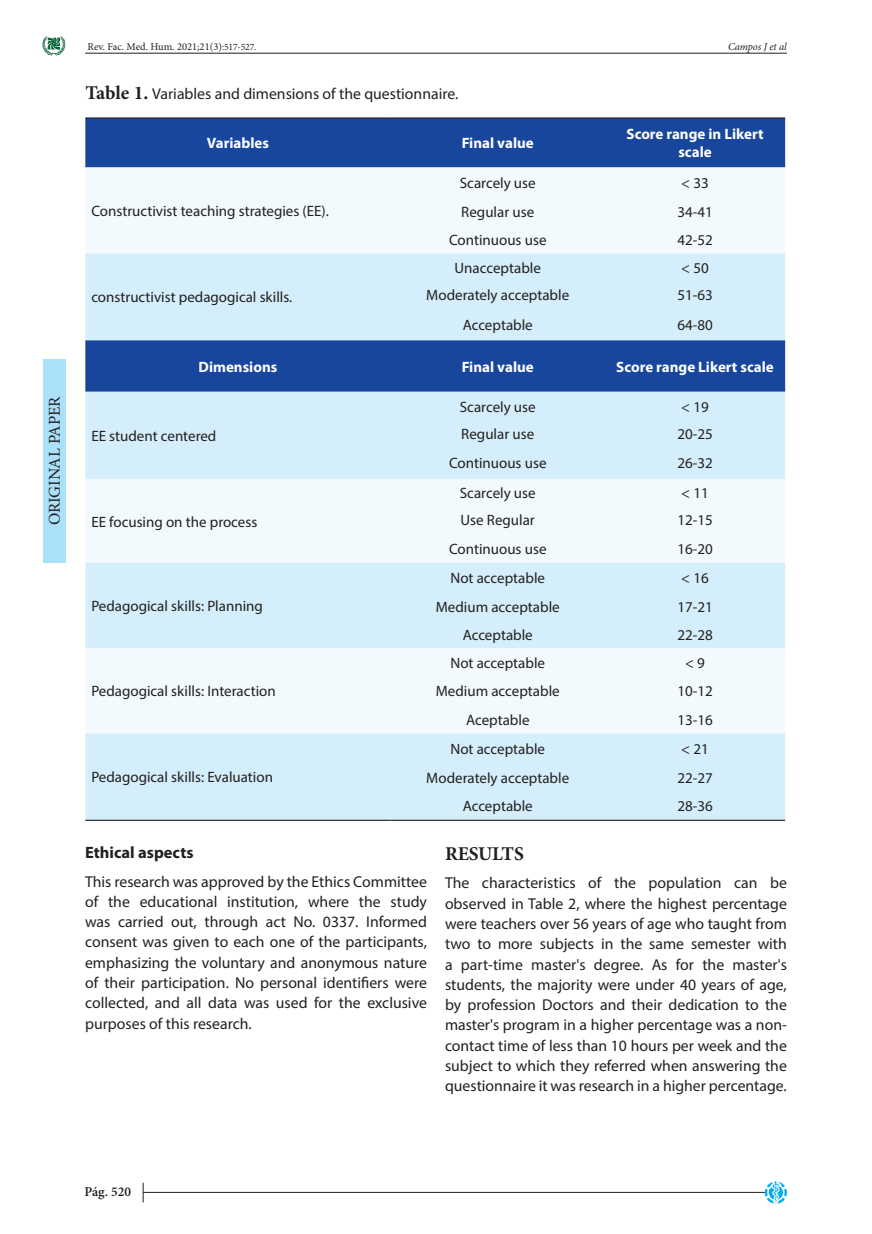
<style>
.page{position:relative;width:872px;height:1234px;background:#fff}
.page>*{position:absolute;margin:0;border:0;box-sizing:border-box;transform-origin:0 0}
.PARRAFO_OK{font:700 19.5px "Minion Pro";letter-spacing:-.01em;color:#231f20}
.PARRAFO_OK-2{font:700 16.5px "Myriad Pro";color:#231f20}
.t1{font:16.5px "Minion Pro";letter-spacing:-.005em;color:#231f20}
.PARRAFO_OK-3{font:15.75px/20.2px "Myriad Pro";color:#231f20;text-align:justify}
.PARRAFO_6_ABAJO{font:15.75px/20.2px "Myriad Pro";color:#231f20;text-align:justify}
.TEXTO_CUADRO{font:15px "Myriad Pro";color:#231f20}
.TITU_CUADRO{font:700 15px/18px "Myriad Pro";color:#fff;text-align:center}
.t2{font:600 13.5px "Minion Pro";color:#231f20}
.t3{font:10.5px "Minion Pro";color:#231f20}
.t4{font:italic 10.5px "Minion Pro";letter-spacing:-.005em;color:#231f20}
.s1{font-size:9.75px}
.s2{font-family:"Minion Pro";font-weight:700;font-size:19.5px}
</style>
<div class="page">
<hr style="left:85px;top:53px;width:702px;height:1px;background:#231f20">
<svg style="left:42px;top:36px;width:24px;height:20px"></svg>
<hr style="left:143px;top:1191px;width:622px;height:1px;background:#231f20">
<svg style="left:764px;top:1181px;width:23px;height:23px"></svg>
<svg style="left:143px;top:1182px;width:1px;height:19px"></svg>
<div style="left:43px;top:359px;width:22px;height:203px;background:#aae0f9"></div>
<div style="left:85px;top:118px;width:700px;height:49px;background:#18469d"></div>
<div style="left:85px;top:167px;width:700px;height:86px;background:#f2fafd"></div>
<svg style="left:85px;top:253px;width:700px;height:566px;fill:#d4effb"></svg>
<hr style="left:85px;top:117px;width:305px;height:1px;background:#231f20">
<hr style="left:390px;top:117px;width:215px;height:1px;background:#231f20">
<hr style="left:605px;top:117px;width:180px;height:1px;background:#231f20">
<hr style="left:85px;top:819px;width:305px;height:1px;background:#231f20">
<hr style="left:390px;top:819px;width:215px;height:1px;background:#231f20">
<hr style="left:605px;top:819px;width:180px;height:1px;background:#231f20">
<p class="t1" style="left:43px;top:525px;width:131px;rotate:-90deg">ORIGINAL PAPER</p>
<p class="t3" style="left:87px;top:40px;width:170px">Rev. Fac. Med. Hum. 2021;21(3)<span class="s1">:517-527.</span></p>
<p class="t4" style="left:728px;top:40px;width:60px">Campos J et al</p>
<p class="PARRAFO_OK-3" style="left:85px;top:84px;width:374px"><span class="s2">Table 1.</span> Variables and dimensions of the questionnaire.</p>
<p class="TITU_CUADRO" style="left:207px;top:134px;width:64px">Variables</p>
<p class="TITU_CUADRO" style="left:462px;top:134px;width:74px">Final value</p>
<p class="TITU_CUADRO" style="left:626px;top:125px;width:139px">Score range in Likert scale</p>
<p class="TEXTO_CUADRO" style="left:91px;top:202px;width:239px">Constructivist teaching strategies (EE).</p>
<p class="TEXTO_CUADRO" style="left:91px;top:288px;width:202px">constructivist pedagogical skills.</p>
<p class="TEXTO_CUADRO" style="left:460px;top:174px;width:77px">Scarcely use</p>
<p class="TEXTO_CUADRO" style="left:681px;top:174px;width:29px">&lt; 33</p>
<p class="TEXTO_CUADRO" style="left:461px;top:202px;width:74px">Regular use</p>
<p class="TEXTO_CUADRO" style="left:677px;top:202px;width:37px">34-41</p>
<p class="TEXTO_CUADRO" style="left:449px;top:231px;width:99px">Continuous use</p>
<p class="TEXTO_CUADRO" style="left:677px;top:231px;width:37px">42-52</p>
<p class="TEXTO_CUADRO" style="left:454px;top:258px;width:88px">Unacceptable</p>
<p class="TEXTO_CUADRO" style="left:681px;top:258px;width:29px">&lt; 50</p>
<p class="TEXTO_CUADRO" style="left:426px;top:286px;width:144px">Moderately acceptable</p>
<p class="TEXTO_CUADRO" style="left:677px;top:286px;width:37px">51-63</p>
<p class="TEXTO_CUADRO" style="left:463px;top:316px;width:72px">Acceptable</p>
<p class="TEXTO_CUADRO" style="left:677px;top:316px;width:37px">64-80</p>
<p class="TITU_CUADRO" style="left:198px;top:357px;width:80px">Dimensions</p>
<p class="TITU_CUADRO" style="left:462px;top:357px;width:74px">Final value</p>
<p class="TITU_CUADRO" style="left:616px;top:357px;width:159px">Score range Likert scale</p>
<p class="TEXTO_CUADRO" style="left:91px;top:426px;width:127px">EE student centered</p>
<p class="TEXTO_CUADRO" style="left:91px;top:512px;width:167px">EE focusing on the process</p>
<p class="TEXTO_CUADRO" style="left:91px;top:596px;width:173px">Pedagogical skills: Planning</p>
<p class="TEXTO_CUADRO" style="left:91px;top:682px;width:186px">Pedagogical skills: Interaction</p>
<p class="TEXTO_CUADRO" style="left:91px;top:768px;width:183px">Pedagogical skills: Evaluation</p>
<p class="TEXTO_CUADRO" style="left:460px;top:397px;width:77px">Scarcely use</p>
<p class="TEXTO_CUADRO" style="left:681px;top:397px;width:29px">&lt; 19</p>
<p class="TEXTO_CUADRO" style="left:461px;top:424px;width:74px">Regular use</p>
<p class="TEXTO_CUADRO" style="left:677px;top:424px;width:37px">20-25</p>
<p class="TEXTO_CUADRO" style="left:449px;top:454px;width:99px">Continuous use</p>
<p class="TEXTO_CUADRO" style="left:677px;top:454px;width:37px">26-32</p>
<p class="TEXTO_CUADRO" style="left:460px;top:484px;width:77px">Scarcely use</p>
<p class="TEXTO_CUADRO" style="left:681px;top:484px;width:29px">&lt; 11</p>
<p class="TEXTO_CUADRO" style="left:460px;top:511px;width:76px">Use Regular</p>
<p class="TEXTO_CUADRO" style="left:677px;top:511px;width:37px">12-15</p>
<p class="TEXTO_CUADRO" style="left:449px;top:539px;width:99px">Continuous use</p>
<p class="TEXTO_CUADRO" style="left:677px;top:539px;width:37px">16-20</p>
<p class="TEXTO_CUADRO" style="left:450px;top:568px;width:96px">Not acceptable</p>
<p class="TEXTO_CUADRO" style="left:681px;top:568px;width:29px">&lt; 16</p>
<p class="TEXTO_CUADRO" style="left:436px;top:597px;width:125px">Medium acceptable</p>
<p class="TEXTO_CUADRO" style="left:677px;top:597px;width:37px">17-21</p>
<p class="TEXTO_CUADRO" style="left:463px;top:626px;width:72px">Acceptable</p>
<p class="TEXTO_CUADRO" style="left:677px;top:626px;width:37px">22-28</p>
<p class="TEXTO_CUADRO" style="left:450px;top:653px;width:96px">Not acceptable</p>
<p class="TEXTO_CUADRO" style="left:685px;top:653px;width:21px">&lt; 9</p>
<p class="TEXTO_CUADRO" style="left:436px;top:682px;width:125px">Medium acceptable</p>
<p class="TEXTO_CUADRO" style="left:677px;top:682px;width:37px">10-12</p>
<p class="TEXTO_CUADRO" style="left:466px;top:710px;width:65px">Aceptable</p>
<p class="TEXTO_CUADRO" style="left:677px;top:710px;width:37px">13-16</p>
<p class="TEXTO_CUADRO" style="left:450px;top:739px;width:96px">Not acceptable</p>
<p class="TEXTO_CUADRO" style="left:681px;top:739px;width:29px">&lt; 21</p>
<p class="TEXTO_CUADRO" style="left:426px;top:768px;width:144px">Moderately acceptable</p>
<p class="TEXTO_CUADRO" style="left:677px;top:768px;width:37px">22-27</p>
<p class="TEXTO_CUADRO" style="left:463px;top:797px;width:72px">Acceptable</p>
<p class="TEXTO_CUADRO" style="left:677px;top:797px;width:37px">28-36</p>
<p class="PARRAFO_OK-2" style="left:85px;top:841px;width:110px">Ethical aspects</p>
<p class="PARRAFO_6_ABAJO" style="left:85px;top:870px;width:343px">This research was approved by the Ethics Committee of the educational institution, where the study was carried out, through act No. 0337. Informed consent was given to each one of the participants, emphasizing the voluntary and anonymous nature of their participation. No personal identifiers were collected, and all data was used for the exclusive purposes of this research.</p>
<p class="PARRAFO_OK" style="left:445px;top:839px;width:80px">RESULTS</p>
<p class="PARRAFO_OK-3" style="left:445px;top:872px;width:343px">The characteristics of the population can be observed in Table 2, where the highest percentage were teachers over 56 years of age who taught from two to more subjects in the same semester with a part-time master's degree. As for the master's students, the majority were under 40 years of age, by profession Doctors and their dedication to the master's program in a higher percentage was a non&shy;contact time of less than 10 hours per week and the subject to which they referred when answering the questionnaire it was research in a higher percentage.</p>
<p class="t2" style="left:84px;top:1181px;width:48px">Pág. 520</p>
</div>
